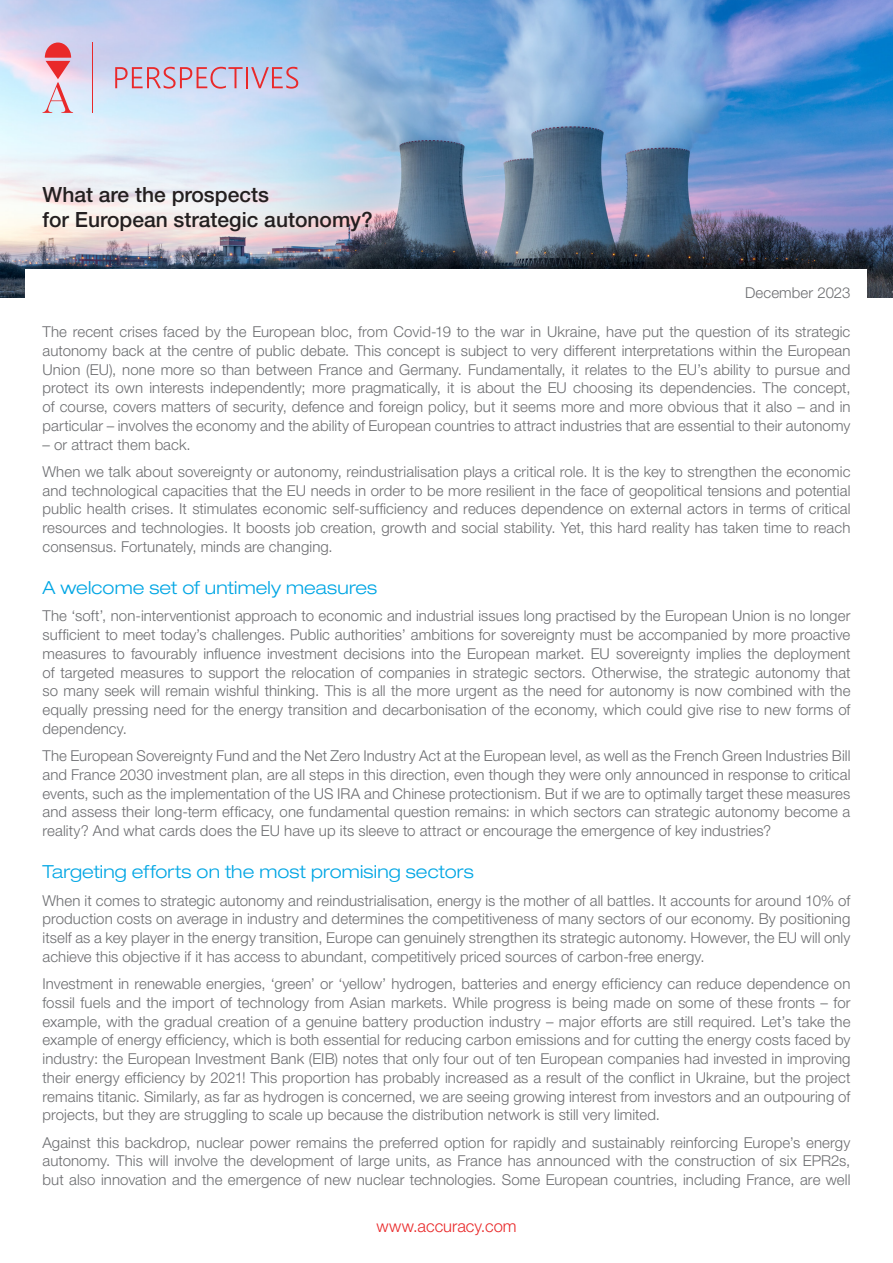
<style>
.page{position:relative;width:893px;height:1263px;background:#fff}
.page>*{position:absolute;margin:0;border:0;box-sizing:border-box;transform-origin:0 0}
.t1{font:500 21px/25.2px "Helvetica Neue LT Pro";color:#231f20}
.Paragraph_title{font:300 expanded 18px "Helvetica Neue LT Pro";letter-spacing:.005em;color:#00a6e4}
.t2{font:300 16.5px "Helvetica Neue LT Pro";color:#e9292a}
.Texte_courant{font:300 15px/18.8px "Helvetica Neue LT Pro";letter-spacing:.005em;color:#6c6d70;text-align:justify}
</style>
<div class="page">
<img style="left:0;top:0;width:893px;height:298px">
<svg style="left:43px;top:43px;width:30px;height:70px;background:#e5a4b0"></svg>
<hr style="left:92px;top:43px;width:1px;height:70px;background:#e9292a">
<svg style="left:115px;top:67px;width:128px;height:22px;background:#d2afc3"></svg>
<hr style="left:246px;top:67px;width:2px;height:21px;background:#e9292a">
<svg style="left:251px;top:67px;width:47px;height:22px"></svg>
<div style="left:26px;top:270px;width:841px;height:38px;background:#fff"></div>
<p class="t1" style="left:43px;top:182px;width:332px">What are the prospects<br>for European strategic autonomy?</p>
<p class="Texte_courant" style="left:745px;top:282px;width:107px">December 2023</p>
<p class="Texte_courant" style="left:43px;top:322px;width:810px">The recent crises faced by the European bloc, from Covid-19 to the war in Ukraine, have put the question of its strategic autonomy back at the centre of public debate. This concept is subject to very different interpretations within the European Union (EU), none more so than between France and Germany. Fundamentally, it relates to the EU’s ability to pursue and protect its own interests independently; more pragmatically, it is about the EU choosing its dependencies. The concept, of course, covers matters of security, defence and foreign policy, but it seems more and more obvious that it also – and in particular – involves the economy and the ability of European countries to attract industries that are essential to their autonomy</p>
<p class="Texte_courant" style="left:43px;top:435px;width:150px">– or attract them back.</p>
<p class="Texte_courant" style="left:43px;top:462px;width:809px">When we talk about sovereignty or autonomy, reindustrialisation plays a critical role. It is the key to strengthen the economic and technological capacities that the EU needs in order to be more resilient in the face of geopolitical tensions and potential public health crises. It stimulates economic self-sufficiency and reduces dependence on external actors in terms of critical resources and technologies. It boosts job creation, growth and social stability. Yet, this hard reality has taken time to reach consensus. Fortunately, minds are changing.</p>
<p class="Paragraph_title" style="left:43px;top:577px;width:336px">A welcome set of untimely measures</p>
<p class="Texte_courant" style="left:43px;top:606px;width:809px">The ‘soft’, non-interventionist approach to economic and industrial issues long practised by the European Union is no longer sufficient to meet today’s challenges. Public authorities’ ambitions for sovereignty must be accompanied by more proactive measures to favourably influence investment decisions into the European market. EU sovereignty implies the deployment of targeted measures to support the relocation of companies in strategic sectors. Otherwise, the strategic autonomy that so many seek will remain wishful thinking. This is all the more urgent as the need for autonomy is now combined with the equally pressing need for the energy transition and decarbonisation of the economy, which could give rise to new forms of dependency.</p>
<p class="Texte_courant" style="left:43px;top:746px;width:809px">The European Sovereignty Fund and the Net Zero Industry Act at the European level, as well as the French Green Industries Bill and France 2030 investment plan, are all steps in this direction, even though they were only announced in response to critical events, such as the implementation of the US IRA and Chinese protectionism. But if we are to optimally target these measures and assess their long-term efficacy, one fundamental question remains: in which sectors can strategic autonomy become a reality? And what cards does the EU have up its sleeve to attract or encourage the emergence of key industries?</p>
<p class="Paragraph_title" style="left:43px;top:861px;width:433px">Targeting efforts on the most promising sectors</p>
<p class="Texte_courant" style="left:43px;top:891px;width:809px">When it comes to strategic autonomy and reindustrialisation, energy is the mother of all battles. It accounts for around 10% of production costs on average in industry and determines the competitiveness of many sectors of our economy. By positioning itself as a key player in the energy transition, Europe can genuinely strengthen its strategic autonomy. However, the EU will only achieve this objective if it has access to abundant, competitively priced sources of carbon-free energy.</p>
<p class="Texte_courant" style="left:43px;top:974px;width:809px">Investment in renewable energies, ‘green’ or ‘yellow’ hydrogen, batteries and energy efficiency can reduce dependence on fossil fuels and the import of technology from Asian markets. While progress is being made on some of these fronts – for example, with the gradual creation of a genuine battery production industry – major efforts are still required. Let’s take the example of energy efficiency, which is both essential for reducing carbon emissions and for cutting the energy costs faced by industry: the European Investment Bank (EIB) notes that only four out of ten European companies had invested in improving their energy efficiency by 2021! This proportion has probably increased as a result of the conflict in Ukraine, but the project remains titanic. Similarly, as far as hydrogen is concerned, we are seeing growing interest from investors and an outpouring of projects, but they are struggling to scale up because the distribution network is still very limited.</p>
<p class="Texte_courant" style="left:43px;top:1133px;width:809px">Against this backdrop, nuclear power remains the preferred option for rapidly and sustainably reinforcing Europe’s energy autonomy. This will involve the development of large units, as France has announced with the construction of six EPR2s, but also innovation and the emergence of new nuclear technologies. Some European countries, including France, are well</p>
<p class="t2" style="left:376px;top:1216px;width:142px">www.accuracy.com</p>
</div>
